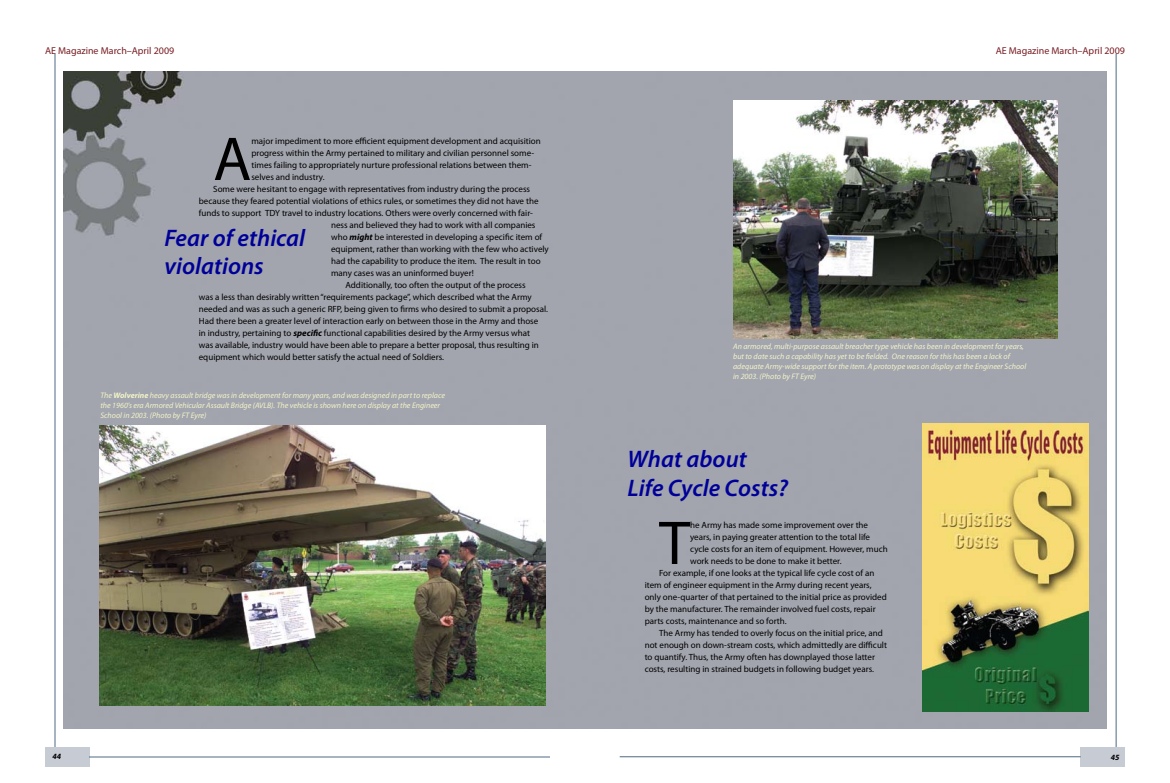
<style>
.page{position:relative;width:1170px;height:783px;background:#fff}
.page>*{position:absolute;margin:0;border:0;box-sizing:border-box;transform-origin:0 0}
.t1{font:62.4px "Myriad Pro";color:#000}
.t2{font:italic 600 24px/28.8px "Myriad Pro";color:#009}
.t3{font:10px "Myriad Pro";color:#791d23}
.t4{font:9px "Myriad Pro";color:#000}
.t5{font:italic 8px/10px "Myriad Pro";color:#f3f4c7}
.t6{font:italic 700 8px "Myriad Pro";color:#000}
.s1{font-weight:700;font-style:italic}
.s2{font-weight:700}
</style>
<div class="page">
<div style="left:45px;top:747px;width:45px;height:20px;background:#c7cbd4"></div>
<hr style="left:55px;top:54px;width:1px;height:693px;background:#4c6a82">
<hr style="left:89px;top:757px;width:461px;height:1px;background:#4c6a82">
<div style="left:1080px;top:747px;width:45px;height:20px;background:#c7cbd4"></div>
<hr style="left:620px;top:757px;width:461px;height:1px;background:#4c6a82">
<hr style="left:1116px;top:54px;width:1px;height:693px;background:#4c6a82">
<div style="left:63px;top:72px;width:1044px;height:657px;background:#a2a5ae"></div>
<img style="left:99px;top:426px;width:446px;height:280px">
<img style="left:734px;top:100px;width:324px;height:238px">
<img style="left:923px;top:424px;width:166px;height:288px">
<p class="t3" style="left:45px;top:44px;width:131px">AE Magazine March–April 2009</p>
<h1 class="t1" style="left:213px;top:121px;width:40px">A</h1>
<p class="t4" style="left:251px;top:135px;width:291px">major impediment to more efficient equipment development and acquisition</p>
<p class="t4" style="left:251px;top:147px;width:284px">progress within the Army pertained to military and civilian personnel some-</p>
<p class="t4" style="left:251px;top:159px;width:282px">times failing to appropriately nurture professional relations between them-</p>
<p class="t4" style="left:251px;top:171px;width:75px">selves and industry.</p>
<p class="t4" style="left:213px;top:183px;width:318px">Some were hesitant to engage with representatives from industry during the process</p>
<p class="t4" style="left:199px;top:195px;width:341px">because they feared potential violations of ethics rules, or sometimes they did not have the</p>
<p class="t4" style="left:199px;top:207px;width:336px">funds to support TDY travel to industry locations. Others were overly concerned with fair-</p>
<p class="t4" style="left:331px;top:219px;width:206px">ness and believed they had to work with all companies</p>
<p class="t4" style="left:331px;top:231px;width:213px">who <span class="s1">might</span> be interested in developing a specific item of</p>
<p class="t4" style="left:331px;top:243px;width:219px">equipment, rather than working with the few who actively</p>
<p class="t4" style="left:331px;top:255px;width:211px">had the capability to produce the item. The result in too</p>
<p class="t4" style="left:331px;top:267px;width:144px">many cases was an uninformed buyer!</p>
<p class="t4" style="left:345px;top:279px;width:182px">Additionally, too often the output of the process</p>
<p class="t4" style="left:199px;top:291px;width:334px">was a less than desirably written “requirements package”, which described what the Army</p>
<p class="t4" style="left:199px;top:303px;width:351px">needed and was as such a generic RFP, being given to firms who desired to submit a proposal.</p>
<p class="t4" style="left:199px;top:315px;width:341px">Had there been a greater level of interaction early on between those in the Army and those</p>
<p class="t4" style="left:199px;top:327px;width:333px">in industry, pertaining to <span class="s1">specific</span> functional capabilities desired by the Army versus what</p>
<p class="t4" style="left:199px;top:339px;width:342px">was available, industry would have been able to prepare a better proposal, thus resulting in</p>
<p class="t4" style="left:199px;top:351px;width:247px">equipment which would better satisfy the actual need of Soldiers.</p>
<h2 class="t2" style="left:164px;top:223px;width:142px">Fear of ethical violations</h2>
<p class="t5" style="left:100px;top:390px;width:346px">The <span class="s2">Wolverine</span> heavy assault bridge was in development for many years, and was designed in part to replace the 1960’s era Armored Vehicular Assault Bridge (AVLB). The vehicle is shown here on display at the Engineer<br>School in 2003. (Photo by FT Eyre)</p>
<p class="t6" style="left:53px;top:751px;width:10px">44</p>
<p class="t3" style="left:996px;top:44px;width:131px">AE Magazine March–April 2009</p>
<p class="t5" style="left:733px;top:341px;width:295px">An armored, multi-purpose assault breacher type vehicle has been in development for years, but to date such a capability has yet to be fielded. One reason for this has been a lack of adequate Army-wide support for the item. A prototype was on display at the Engineer School in 2003. (Photo by FT Eyre)</p>
<h2 class="t2" style="left:628px;top:444px;width:162px">What about<br>Life Cycle Costs?</h2>
<h1 class="t1" style="left:659px;top:505px;width:33px">T</h1>
<p class="t4" style="left:690px;top:519px;width:180px">he Army has made some improvement over the</p>
<p class="t4" style="left:690px;top:531px;width:182px">years, in paying greater attention to the total life</p>
<p class="t4" style="left:690px;top:543px;width:199px">cycle costs for an item of equipment. However, much</p>
<p class="t4" style="left:690px;top:555px;width:153px">work needs to be done to make it better.</p>
<p class="t4" style="left:659px;top:567px;width:217px">For example, if one looks at the typical life cycle cost of an</p>
<p class="t4" style="left:645px;top:579px;width:228px">item of engineer equipment in the Army during recent years,</p>
<p class="t4" style="left:645px;top:591px;width:244px">only one-quarter of that pertained to the initial price as provided</p>
<p class="t4" style="left:645px;top:603px;width:232px">by the manufacturer. The remainder involved fuel costs, repair</p>
<p class="t4" style="left:645px;top:615px;width:144px">parts costs, maintenance and so forth.</p>
<p class="t4" style="left:659px;top:627px;width:225px">The Army has tended to overly focus on the initial price, and</p>
<p class="t4" style="left:645px;top:639px;width:244px">not enough on down-stream costs, which admittedly are difficult</p>
<p class="t4" style="left:645px;top:651px;width:232px">to quantify. Thus, the Army often has downplayed those latter</p>
<p class="t4" style="left:645px;top:663px;width:231px">costs, resulting in strained budgets in following budget years.</p>
<p class="t6" style="left:1111px;top:752px;width:10px">45</p>
</div>
